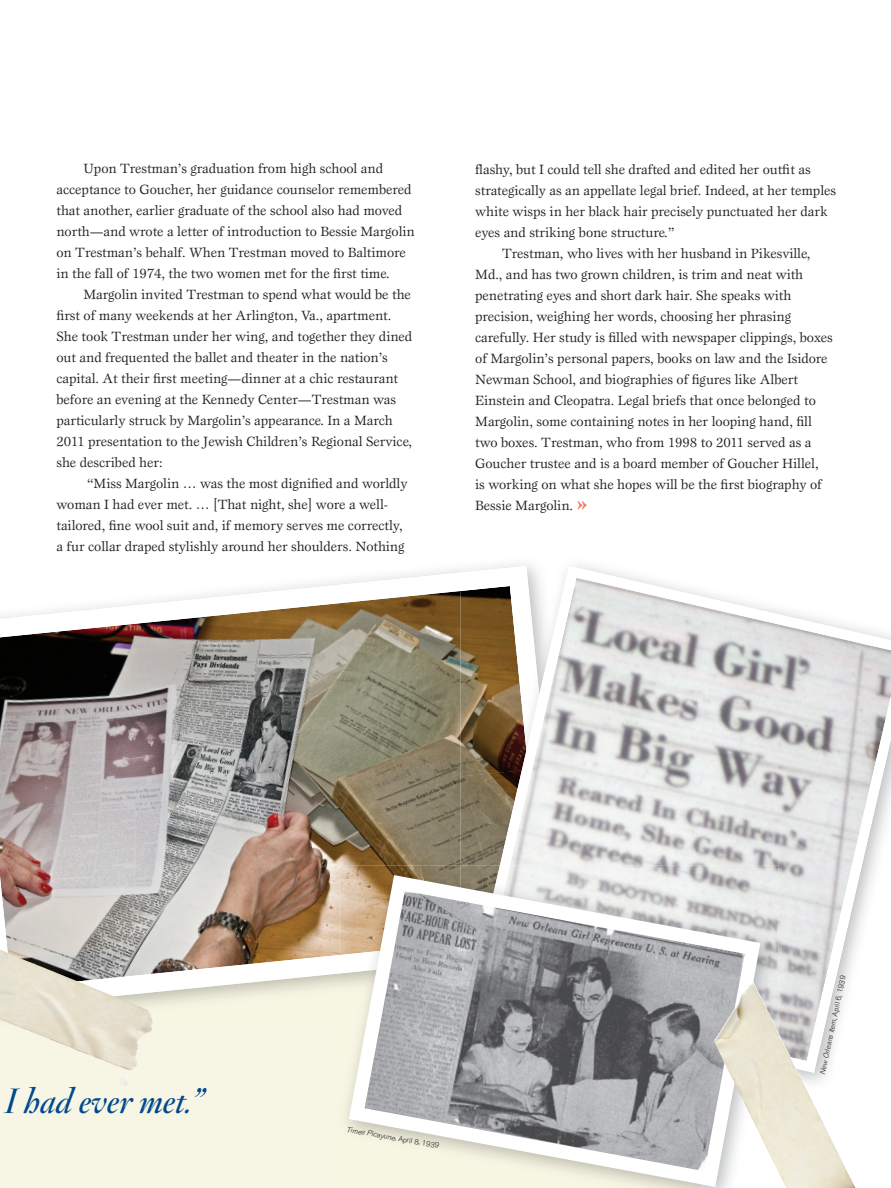
<style>
.page{position:relative;width:891px;height:1188px;background:#fff}
.page>*{position:absolute;margin:0;border:0;box-sizing:border-box;transform-origin:0 0}
.t1{font:italic 34.5px "Hoefler Titling HTF Sm";letter-spacing:-.005em;color:#01498f}
.t2{font:13.8px/21px "Esprit";letter-spacing:-.005em;color:#231f20}
.t3{font:italic 300 7.5px "Akzidenz Grotesk BE";color:#231f20}
.s1{font-weight:700;font-size:25.5px;color:#f37a60}
.s2{font-style:normal}
</style>
<div class="page">
<div style="left:0;top:962px;width:700px;height:226px;background:#f7f6e4"></div>
<img style="left:0;top:1008px;width:153px;height:19px">
<img style="left:0;top:569px;width:461px;height:439px">
<img style="left:783px;top:1073px;width:44px;height:18px">
<img style="left:461px;top:770px;width:9px;height:95px">
<img style="left:461px;top:569px;width:9px;height:181px">
<svg style="left:470px;top:566px;width:421px;height:507px"></svg>
<img style="left:768px;top:1065px;width:11px;height:108px">
<img style="left:339px;top:865px;width:122px;height:78px">
<img style="left:470px;top:865px;width:309px;height:200px">
<svg style="left:341px;top:867px;width:427px;height:321px"></svg>
<p class="t2" style="left:57px;top:158px;width:360px;text-indent:27px">Upon Trestman’s graduation from high school and acceptance to Goucher, her guidance counselor remembered that another, earlier graduate of the school also had moved north—and wrote a letter of introduction to Bessie Margolin on Trestman’s behalf. When Trestman moved to Baltimore in the fall of 1974, the two women met for the first time.</p>
<p class="t2" style="left:57px;top:284px;width:357px;text-indent:27px">Margolin invited Trestman to spend what would be the first of many weekends at her Arlington, Va., apartment.<br>She took Trestman under her wing, and together they dined out and frequented the ballet and theater in the nation’s capital. At their first meeting—dinner at a chic restaurant before an evening at the Kennedy Center—Trestman was particularly struck by Margolin’s appearance. In a March 2011 presentation to the Jewish Children’s Regional Service, she described her:</p>
<p class="t2" style="left:57px;top:473px;width:353px;text-indent:31px">“Miss Margolin … was the most dignified and worldly woman I had ever met. … [That night, she] wore a well&shy;tailored, fine wool suit and, if memory serves me correctly, a fur collar draped stylishly around her shoulders. Nothing</p>
<p class="t2" style="left:475px;top:159px;width:337px">flashy, but I could tell she drafted and edited her outfit as</p>
<p class="t2" style="left:475px;top:180px;width:362px">strategically as an appellate legal brief. Indeed, at her temples</p>
<p class="t2" style="left:475px;top:201px;width:354px">white wisps in her black hair precisely punctuated her dark</p>
<p class="t2" style="left:475px;top:222px;width:201px">eyes and striking bone structure.”</p>
<p class="t2" style="left:502px;top:243px;width:310px">Trestman, who lives with her husband in Pikesville,</p>
<p class="t2" style="left:475px;top:264px;width:330px">Md., and has two grown children, is trim and neat with</p>
<p class="t2" style="left:475px;top:285px;width:318px">penetrating eyes and short dark hair. She speaks with</p>
<p class="t2" style="left:475px;top:306px;width:317px">precision, weighing her words, choosing her phrasing</p>
<p class="t2" style="left:475px;top:327px;width:359px">carefully. Her study is filled with newspaper clippings, boxes</p>
<p class="t2" style="left:475px;top:348px;width:354px">of Margolin’s personal papers, books on law and the Isidore</p>
<p class="t2" style="left:475px;top:369px;width:324px">Newman School, and biographies of figures like Albert</p>
<p class="t2" style="left:475px;top:390px;width:342px">Einstein and Cleopatra. Legal briefs that once belonged to</p>
<p class="t2" style="left:475px;top:411px;width:338px">Margolin, some containing notes in her looping hand, fill</p>
<p class="t2" style="left:475px;top:432px;width:338px">two boxes. Trestman, who from 1998 to 2011 served as a</p>
<p class="t2" style="left:475px;top:453px;width:345px">Goucher trustee and is a board member of Goucher Hillel,</p>
<p class="t2" style="left:475px;top:474px;width:348px">is working on what she hopes will be the first biography of</p>
<p class="t2" style="left:475px;top:495px;width:114px">Bessie Margolin. <span class="s1">»</span></p>
<h1 class="t1" style="left:4px;top:1078px;width:201px">I had ever met.”</h1>
<p class="t3" style="left:348px;top:1125px;width:96px;rotate:10deg">Times Picayune<span class="s2">, April 8, 1939</span></p>
<p class="t3" style="left:818px;top:1074px;width:103px;rotate:-78deg">New Orleans Item<span class="s2">, April 6, 1939</span></p>
</div>
